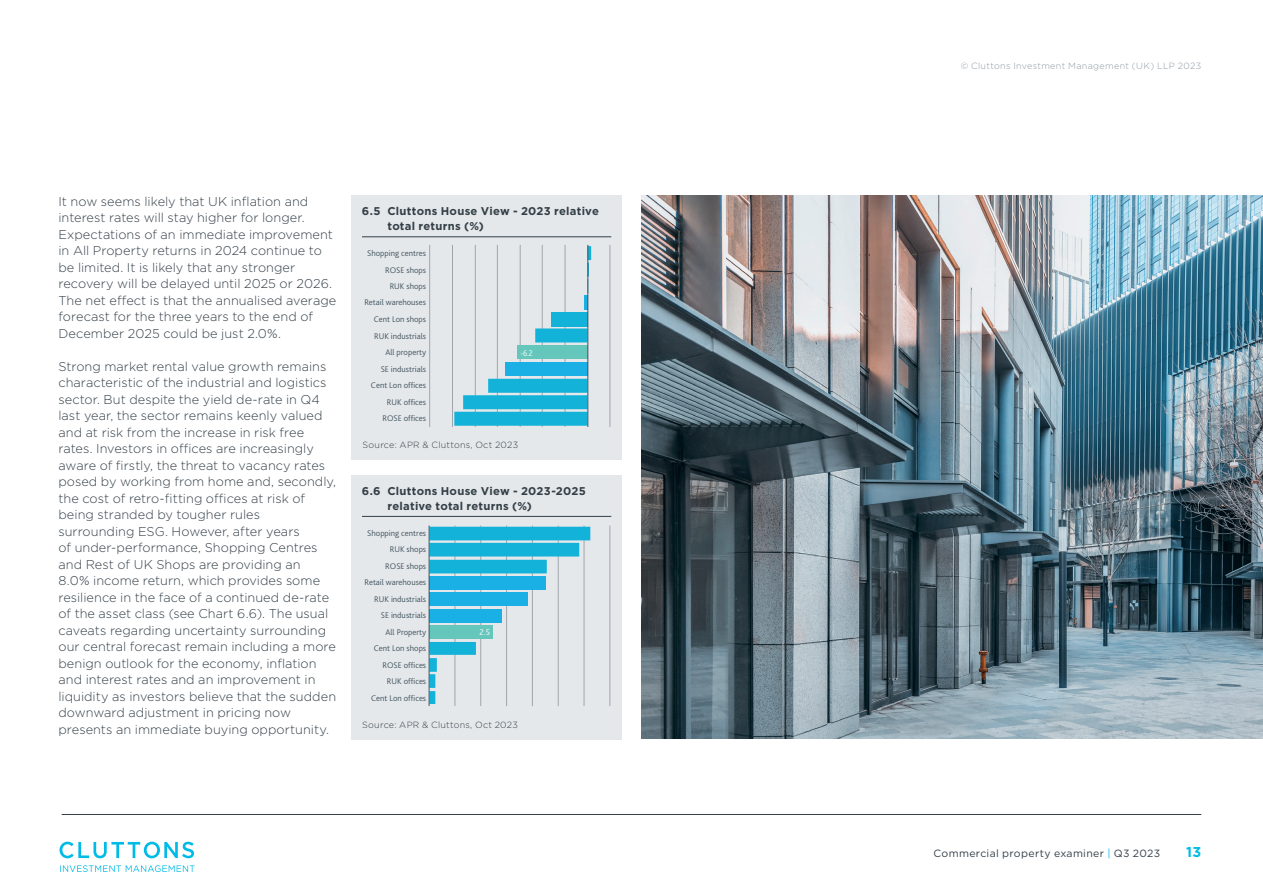
<style>
.page{position:relative;width:1263px;height:893px;background:#fff}
.page>*{position:absolute;margin:0;border:0;box-sizing:border-box;transform-origin:0 0}
.t1{font:700 14.25px "Gotham";color:#00bbe6}
.t2{font:300 12.75px/16.5px "Gotham";color:#333f47}
.t3{font:700 11.25px/15px "Gotham";letter-spacing:.02em;color:#333f47}
.t4{font:10.5px "Gotham";letter-spacing:.035em;color:#333f47}
.t5{font:300 9px "Gotham";letter-spacing:.025em;color:#333f47}
.t6{font:300 9px "Gotham";letter-spacing:.04em;color:#8e99a2}
.t7{font:300 8.55px/16.5px "Bliss 2";color:#3f535e;text-align:center}
.t8{font:300 8.55px "Bliss 2";color:#fff;scale:.9 1}
.t9{font:300 8.55px "Bliss 2";color:#fff}
.s1{color:#00bbe6}
</style>
<div class="page">
<svg style="left:60px;top:842px;width:134px;height:16px"></svg>
<svg style="left:60px;top:865px;width:135px;height:7px"></svg>
<hr style="left:62px;top:814px;width:1139px;height:1px;background:#333f47">
<div style="left:351px;top:196px;width:271px;height:264px;background:#e5e8eb"></div>
<hr style="left:362px;top:237px;width:249px;height:1px;background:#333f47">
<hr style="left:429px;top:245px;width:1px;height:182px;background:#a0a5ad">
<hr style="left:452px;top:245px;width:1px;height:182px;background:#a0a5ad">
<hr style="left:475px;top:245px;width:1px;height:182px;background:#a0a5ad">
<hr style="left:497px;top:245px;width:1px;height:182px;background:#a0a5ad">
<hr style="left:520px;top:245px;width:1px;height:182px;background:#a0a5ad">
<hr style="left:542px;top:245px;width:1px;height:182px;background:#a0a5ad">
<hr style="left:565px;top:245px;width:1px;height:182px;background:#a0a5ad">
<hr style="left:610px;top:245px;width:1px;height:182px;background:#a0a5ad">
<svg style="left:454px;top:246px;width:137px;height:180px"></svg>
<hr style="left:588px;top:245px;width:1px;height:182px;background:#3f535e">
<div style="left:351px;top:475px;width:271px;height:265px;background:#e5e8eb"></div>
<hr style="left:362px;top:516px;width:249px;height:1px;background:#333f47">
<hr style="left:455px;top:525px;width:1px;height:181px;background:#a0a5ad">
<hr style="left:480px;top:525px;width:1px;height:181px;background:#a0a5ad">
<hr style="left:506px;top:525px;width:1px;height:181px;background:#a0a5ad">
<hr style="left:532px;top:525px;width:1px;height:181px;background:#a0a5ad">
<hr style="left:558px;top:525px;width:1px;height:181px;background:#a0a5ad">
<hr style="left:584px;top:525px;width:1px;height:181px;background:#a0a5ad">
<hr style="left:610px;top:525px;width:1px;height:181px;background:#a0a5ad">
<svg style="left:430px;top:527px;width:160px;height:177px"></svg>
<hr style="left:429px;top:525px;width:1px;height:181px;background:#3f535e">
<img style="left:641px;top:196px;width:622px;height:543px">
<p class="t2" style="left:58px;top:193px;width:279px">It now seems likely that UK inflation and interest rates will stay higher for longer.<br>Expectations of an immediate improvement in All Property returns in 2024 continue to be limited. It is likely that any stronger recovery will be delayed until 2025 or 2026.<br>The net effect is that the annualised average forecast for the three years to the end of December 2025 could be just 2.0%.</p>
<p class="t2" style="left:58px;top:358px;width:279px">Strong market rental value growth remains characteristic of the industrial and logistics sector. But despite the yield de-rate in Q4 last year, the sector remains keenly valued and at risk from the increase in risk free rates. Investors in offices are increasingly aware of firstly, the threat to vacancy rates posed by working from home and, secondly, the cost of retro-fitting offices at risk of being stranded by tougher rules surrounding ESG. However, after years<br>of under-performance, Shopping Centres and Rest of UK Shops are providing an<br>8.0% income return, which provides some resilience in the face of a continued de-rate of the asset class (see Chart 6.6). The usual caveats regarding uncertainty surrounding our central forecast remain including a more benign outlook for the economy, inflation and interest rates and an improvement in liquidity as investors believe that the sudden downward adjustment in pricing now presents an immediate buying opportunity.</p>
<p class="t3" style="left:387px;top:204px;width:213px;text-indent:-26px">6.5 Cluttons House View - 2023 relative total returns (%)</p>
<p class="t7" style="left:367px;top:245px;width:60px">Shopping centres</p>
<p class="t7" style="left:385px;top:261px;width:42px">ROSE shops<br>RUK shops</p>
<p class="t7" style="left:364px;top:294px;width:63px">Retail warehouses</p>
<p class="t7" style="left:374px;top:311px;width:54px">Cent Lon shops</p>
<p class="t7" style="left:374px;top:327px;width:53px">RUK industrials</p>
<p class="t7" style="left:385px;top:344px;width:42px">All property</p>
<p class="t7" style="left:381px;top:360px;width:47px">SE industrials</p>
<p class="t7" style="left:371px;top:377px;width:57px">Cent Lon offices</p>
<p class="t7" style="left:382px;top:393px;width:45px">RUK offices<br>ROSE offices</p>
<p class="t8" style="left:520px;top:348px;width:15px">-6.2</p>
<p class="t5" style="left:362px;top:439px;width:157px">Source: APR &amp; Cluttons, Oct 2023</p>
<p class="t3" style="left:387px;top:483px;width:200px;text-indent:-26px">6.6 Cluttons House View - 2023-2025 relative total returns (%)</p>
<p class="t7" style="left:367px;top:524px;width:60px">Shopping centres</p>
<p class="t7" style="left:390px;top:541px;width:38px">RUK shops</p>
<p class="t7" style="left:385px;top:557px;width:42px">ROSE shops</p>
<p class="t7" style="left:364px;top:574px;width:63px;text-align:right">Retail warehouses<br>RUK industrials</p>
<p class="t7" style="left:381px;top:607px;width:47px">SE industrials<br>All Property</p>
<p class="t7" style="left:374px;top:640px;width:54px">Cent Lon shops</p>
<p class="t7" style="left:382px;top:657px;width:45px">ROSE offices</p>
<p class="t7" style="left:387px;top:673px;width:41px">RUK offices</p>
<p class="t7" style="left:371px;top:690px;width:57px">Cent Lon offices</p>
<p class="t9" style="left:480px;top:627px;width:12px">2.5</p>
<p class="t5" style="left:362px;top:719px;width:157px">Source: APR &amp; Cluttons, Oct 2023</p>
<p class="t6" style="left:961px;top:60px;width:242px">© Cluttons Investment Management (UK) LLP 2023</p>
<p class="t4" style="left:933px;top:846px;width:228px">Commercial property examiner <span class="s1">|</span> Q3 2023</p>
<p class="t1" style="left:1186px;top:842px;width:17px">13</p>
</div>
